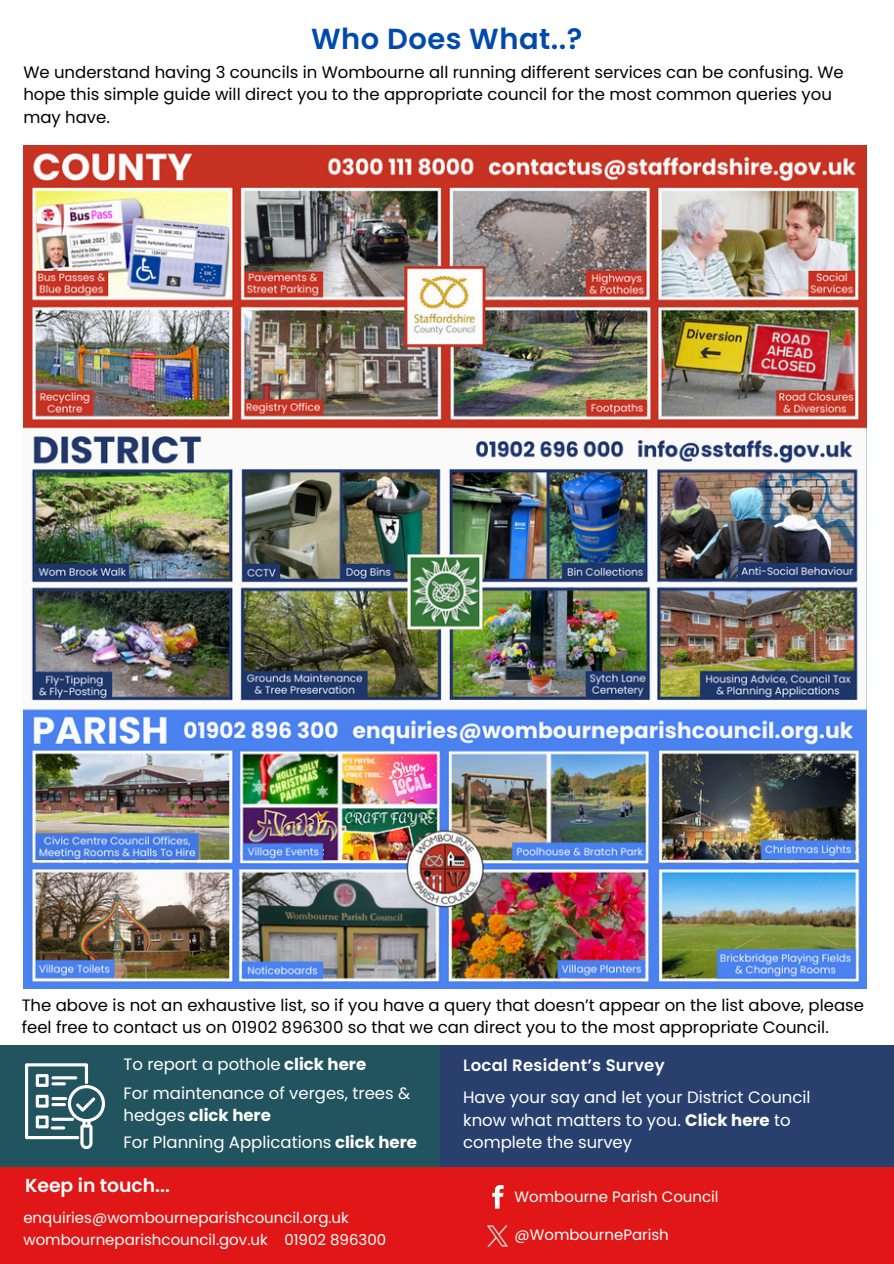
<style>
.page{position:relative;width:894px;height:1264px;background:#fff}
.page>*{position:absolute;margin:0;border:0;box-sizing:border-box;transform-origin:0 0}
.t1{font:600 28.95px "Poppins";letter-spacing:.015em;color:#004aad}
.t2{font:600 18.75px "Poppins";color:#fff}
.t3{font:16.5px/22.5px "Poppins";color:#000}
.t4{font:16.5px/22.5px "Poppins";color:#fff}
.t5{font:600 16.5px "Poppins";letter-spacing:.015em;color:#fff}
.t6{font:15px "Poppins";color:#fff}
.s1{font-weight:700}
.s2{font-weight:500}
</style>
<div class="page">
<img style="left:23px;top:145px;width:843px;height:843px">
<div style="left:0;top:1157px;width:893px;height:106px;background:#e11717"></div>
<div style="left:0;top:1045px;width:445px;height:121px;background:#225460"></div>
<svg style="left:25px;top:1063px;width:80px;height:85px"></svg>
<svg style="left:492px;top:1185px;width:11px;height:23px"></svg>
<img style="left:487px;top:1225px;width:21px;height:22px">
<div style="left:440px;top:1045px;width:453px;height:121px;background:#29406f"></div>
<p class="t1" style="left:311px;top:18px;width:272px">Who Does What..?</p>
<p class="t3" style="left:23px;top:61px;width:821px">We understand having 3 councils in Wombourne all running different services can be confusing. We hope this simple guide will direct you to the appropriate council for the most common queries you may have.</p>
<p class="t3" style="left:22px;top:993px;width:843px">The above is not an exhaustive list, so if you have a query that doesn’t appear on the list above, please feel free to contact us on 01902 896300 so that we can direct you to the most appropriate Council.</p>
<p class="t4" style="left:123px;top:1052px;width:244px">To report a pothole <span class="s1">click here</span></p>
<p class="t4" style="left:123px;top:1081px;width:288px">For maintenance of verges, trees &amp; hedges <span class="s1">click here</span></p>
<h3 class="t4" style="left:123px;top:1131px;width:295px">For Planning Applications <span class="s1">click here</span></h3>
<p class="t6" style="left:514px;top:1186px;width:205px">Wombourne Parish Council</p>
<p class="t5" style="left:463px;top:1053px;width:203px"><span class="s2">L</span>ocal Resident’s Survey</p>
<p class="t4" style="left:463px;top:1086px;width:349px">Have your say and let your District Council know what matters to you. <span class="s1">Click here</span> to complete the survey</p>
<p class="t2" style="left:25px;top:1171px;width:146px">Keep in touch...</p>
<p class="t6" style="left:23px;top:1229px;width:246px">wombourneparishcouncil.gov.uk</p>
<h2 class="t6" style="left:23px;top:1207px;width:327px">enquiries@wombourneparishcouncil.org.uk</h2>
<p class="t6" style="left:284px;top:1229px;width:103px">01902 896300</p>
<p class="t6" style="left:514px;top:1223px;width:156px">@WombourneParish</p>
</div>
